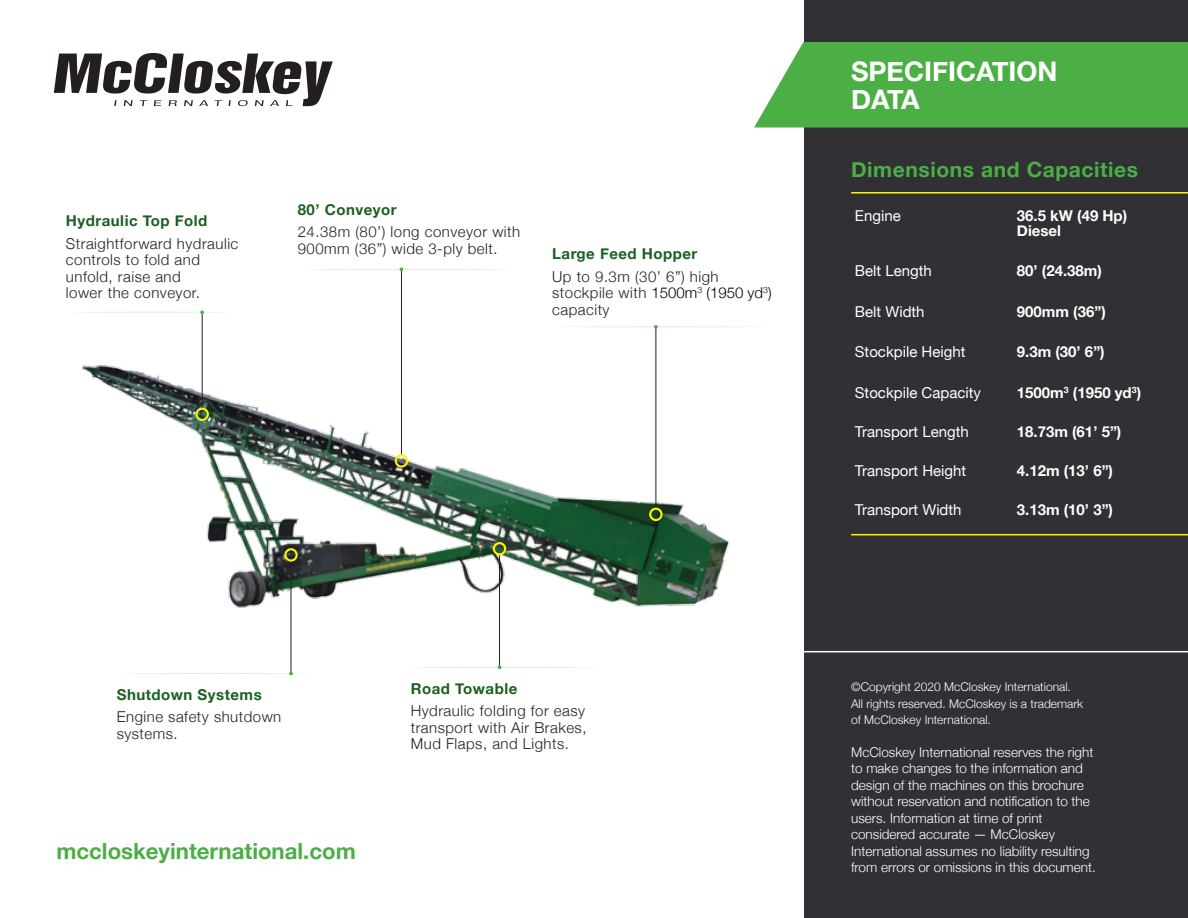
<style>
.page{position:relative;width:1188px;height:918px;background:#fff}
.page>*{position:absolute;margin:0;border:0;box-sizing:border-box;transform-origin:0 0}
.t1{font:700 27px/28.5px "Helvetica Neue";color:#fff}
.t2{font:700 22.2px "Helvetica Neue";color:#4caf45}
.t3{font:700 21px "Helvetica Neue";letter-spacing:.03em;color:#4caf45}
.t4{font:300 15px/16.5px "Helvetica Neue";letter-spacing:.035em;color:#231f20}
.t5{font:700 15px/15px "Helvetica Neue";color:#fff}
.t6{font:15px "Helvetica Neue";color:#fff}
.t7{font:700 15px "Helvetica Neue";letter-spacing:.035em;color:#196120}
.t8{font:300 13.5px/16.5px "Helvetica Neue";color:#fff}
.t9{font:300 12px/16.5px "Helvetica Neue";color:#fff}
.s1{color:#000}
</style>
<div class="page">
<img style="left:82px;top:271px;width:648px;height:405px">
<svg style="left:54px;top:53px;width:279px;height:53px"></svg>
<hr style="left:401px;top:269px;width:1px;height:186px;background:#231f20">
<div style="left:395px;top:454px;width:13px;height:14px;border:2px solid #fff200;border-radius:50%"></div>
<svg style="left:319px;top:267px;width:177px;height:4px"></svg>
<hr style="left:202px;top:312px;width:1px;height:97px;background:#231f20">
<div style="left:195px;top:408px;width:14px;height:13px;border:2px solid #fff200;border-radius:50%"></div>
<svg style="left:82px;top:310px;width:150px;height:4px"></svg>
<hr style="left:656px;top:327px;width:1px;height:182px;background:#231f20">
<div style="left:649px;top:508px;width:14px;height:13px;border:2px solid #fff200;border-radius:50%"></div>
<svg style="left:553px;top:325px;width:195px;height:4px"></svg>
<hr style="left:499px;top:554px;width:1px;height:114px;background:#231f20">
<div style="left:493px;top:542px;width:13px;height:14px;border:2px solid #fff200;border-radius:50%"></div>
<svg style="left:406px;top:665px;width:193px;height:4px"></svg>
<div style="left:804px;top:0;width:384px;height:918px;background:#313135"></div>
<div style="left:754px;top:42px;width:434px;height:86px;background:#4caf45"></div>
<hr style="left:780px;top:651px;width:408px;height:1px;background:#fff">
<hr style="left:851px;top:192px;width:337px;height:2px;background:#fff200">
<hr style="left:851px;top:534px;width:337px;height:1px;background:#fff200">
<hr style="left:291px;top:561px;width:1px;height:113px;background:#231f20">
<div style="left:284px;top:548px;width:14px;height:14px;border:2px solid #fff200;border-radius:50%"></div>
<svg style="left:119px;top:672px;width:194px;height:3px"></svg>
<p class="t7" style="left:298px;top:200px;width:100px">80’ Conveyor</p>
<p class="t4" style="left:298px;top:224px;width:224px">24.38m (80’) long conveyor with<br>900mm (36”) wide 3-ply belt.</p>
<p class="t7" style="left:66px;top:212px;width:143px">Hydraulic Top Fold</p>
<p class="t4" style="left:66px;top:235px;width:174px">Straightforward hydraulic controls to fold and unfold, raise and<br>lower the conveyor.</p>
<p class="t7" style="left:552px;top:244px;width:147px">Large Feed Hopper</p>
<p class="t4" style="left:552px;top:268px;width:221px">Up to 9.3m (30’ 6”) high stockpile with <span class="s1">1500m</span><sup>3</sup> <span class="s1">(1950 yd</span><sup>3</sup><span class="s1">) </span>capacity</p>
<p class="t7" style="left:117px;top:685px;width:146px">Shutdown Systems</p>
<p class="t4" style="left:117px;top:708px;width:166px">Engine safety shutdown systems.</p>
<h2 class="t2" style="left:56px;top:837px;width:301px">mccloskeyinternational.com</h2>
<p class="t7" style="left:411px;top:679px;width:108px">Road Towable</p>
<p class="t4" style="left:411px;top:702px;width:177px;text-align:justify">Hydraulic folding for easy transport with Air Brakes, Mud Flaps, and Lights.</p>
<h1 class="t1" style="left:851px;top:56px;width:208px">SPECIFICATION<br>DATA</h1>
<h3 class="t3" style="left:851px;top:157px;width:289px">Dimensions and Capacities</h3>
<p class="t6" style="left:855px;top:206px;width:47px">Engine</p>
<p class="t5" style="left:1017px;top:207px;width:112px">36.5 kW (49 Hp)<br>Diesel</p>
<p class="t6" style="left:855px;top:262px;width:78px">Belt Length</p>
<p class="t5" style="left:1017px;top:263px;width:87px">80’ (24.38m)</p>
<p class="t6" style="left:855px;top:302px;width:71px">Belt Width</p>
<p class="t5" style="left:1017px;top:303px;width:90px">900mm (36”)</p>
<p class="t6" style="left:855px;top:343px;width:112px">Stockpile Height</p>
<p class="t5" style="left:1017px;top:344px;width:89px">9.3m (30’ 6”)</p>
<p class="t6" style="left:855px;top:383px;width:128px">Stockpile Capacity</p>
<p class="t5" style="left:1017px;top:384px;width:126px">1500m<sup>3</sup> (1950 yd<sup>3</sup>)</p>
<p class="t6" style="left:855px;top:422px;width:115px">Transport Length</p>
<p class="t5" style="left:1017px;top:423px;width:106px">18.73m (61’ 5”)</p>
<p class="t6" style="left:855px;top:461px;width:113px">Transport Height</p>
<p class="t5" style="left:1017px;top:462px;width:98px">4.12m (13’ 6”)</p>
<p class="t6" style="left:855px;top:500px;width:108px">Transport Width</p>
<p class="t5" style="left:1017px;top:501px;width:98px">3.13m (10’ 3”)</p>
<p class="t9" style="left:851px;top:678px;width:234px">©Copyright 2020 McCloskey International.<br>All rights reserved. McCloskey is a trademark of McCloskey International.</p>
<p class="t8" style="left:851px;top:744px;width:246px">McCloskey International reserves the right to make changes to the information and design of the machines on this brochure without reservation and notification to the users. Information at time of print considered accurate — McCloskey International assumes no liability resulting from errors or omissions in this document.</p>
</div>
